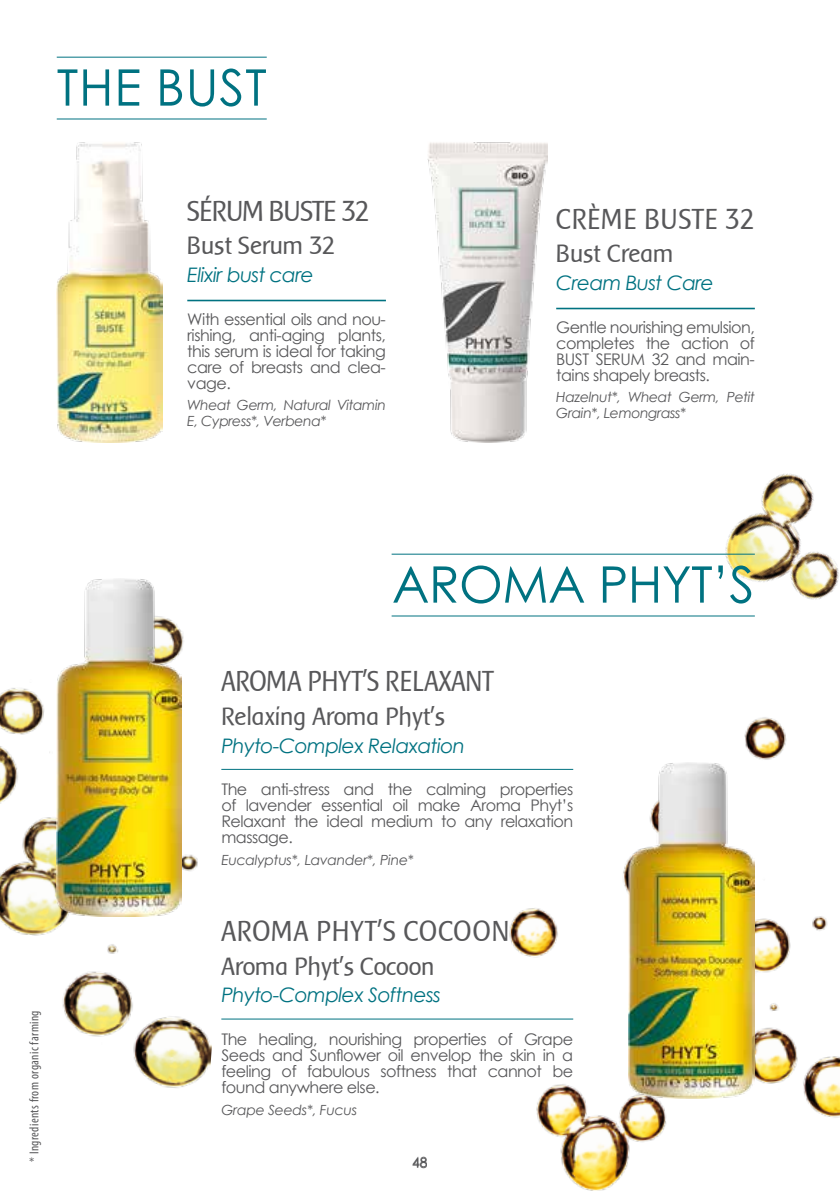
<style>
.page{position:relative;width:840px;height:1191px;background:#fff}
.page>*{position:absolute;margin:0;border:0;box-sizing:border-box;transform-origin:0 0}
.t1{font:50.4px "Century Gothic";letter-spacing:-.01em;color:#007281}
.t2{font:30px "Baar Sophia";letter-spacing:-.015em;color:#58585a;scale:.95 1}
.t3{font:30px "Baar Sophia";letter-spacing:-.015em;color:#58585a;scale:.91 1}
.t4{font:30px "Baar Sophia";letter-spacing:-.05em;color:#58585a;scale:.95 1}
.t5{font:26px "Baar Sophia";letter-spacing:-.02em;color:#58585a}
.t6{font:italic 20px "Century Gothic";letter-spacing:-.03em;color:#007281}
.t7{font:16px/16px "Century Gothic";letter-spacing:-.03em;color:#58585a;text-align:justify}
.t8{font:italic 14px/16px "Century Gothic";letter-spacing:-.03em;color:#58585a}
.t9{font:14px "Century Gothic";color:#58585a}
.t10{font:condensed 13px "Myriad Pro";letter-spacing:.03em;color:#58585a}
</style>
<div class="page">
<img style="left:688px;top:473px;width:151px;height:144px">
<img style="left:483px;top:717px;width:356px;height:474px">
<img style="left:0;top:633px;width:244px;height:455px">
<img style="left:427px;top:142px;width:120px;height:300px">
<img style="left:57px;top:142px;width:106px;height:300px">
<hr style="left:187px;top:300px;width:199px;height:1px;background:#007281">
<hr style="left:556px;top:308px;width:198px;height:1px;background:#007281">
<hr style="left:391px;top:554px;width:363px;height:1px;background:#007281">
<hr style="left:391px;top:615px;width:363px;height:1px;background:#007281">
<hr style="left:57px;top:57px;width:209px;height:1px;background:#007281">
<hr style="left:57px;top:119px;width:209px;height:1px;background:#007281">
<img style="left:56px;top:578px;width:126px;height:338px">
<img style="left:628px;top:762px;width:126px;height:336px">
<hr style="left:221px;top:769px;width:352px;height:1px;background:#007281">
<hr style="left:221px;top:1018px;width:352px;height:1px;background:#007281">
<h1 class="t1" style="left:57px;top:57px;width:211px">THE BUST</h1>
<h2 class="t4" style="left:187px;top:194px;width:193px">SÉRUM BUSTE 32</h2>
<h3 class="t5" style="left:187px;top:232px;width:150px">Bust Serum 32</h3>
<p class="t6" style="left:187px;top:263px;width:128px">Elixir bust care</p>
<p class="t7" style="left:187px;top:311px;width:200px">With essential oils and nou&shy;rishing, anti-aging plants, this serum is ideal for taking care of breasts and clea&shy;vage.</p>
<p class="t8" style="left:187px;top:397px;width:200px">Wheat Germ, Natural Vitamin<br>E, Cypress*, Verbena*</p>
<h2 class="t2" style="left:556px;top:202px;width:210px">CRÈME BUSTE 32</h2>
<h3 class="t5" style="left:556px;top:240px;width:119px">Bust Cream</h3>
<p class="t6" style="left:556px;top:271px;width:159px">Cream Bust Care</p>
<p class="t7" style="left:556px;top:319px;width:200px">Gentle nourishing emulsion, completes the action of BUST SERUM 32 and main&shy;tains shapely breasts.</p>
<p class="t8" style="left:556px;top:389px;width:200px">Hazelnut*, Wheat Germ, Petit<br>Grain*, Lemongrass*</p>
<p class="t10" style="left:26px;top:1162px;width:153px;rotate:-90deg">* Ingredients from organic farming</p>
<h1 class="t1" style="left:392px;top:553px;width:364px">AROMA PHYT’S</h1>
<h2 class="t3" style="left:221px;top:665px;width:302px">AROMA PHYT’S RELAXANT</h2>
<h3 class="t5" style="left:221px;top:702px;width:226px">Relaxing Aroma Phyt’s</h3>
<p class="t6" style="left:221px;top:733px;width:245px">Phyto-Complex Relaxation</p>
<p class="t7" style="left:221px;top:781px;width:353px">The anti-stress and the calming properties of lavender essential oil make Aroma Phyt’s Relaxant the ideal medium to any relaxation massage.</p>
<p class="t8" style="left:221px;top:851px;width:194px">Eucalyptus*, Lavander*, Pine*</p>
<h2 class="t2" style="left:221px;top:914px;width:306px">AROMA PHYT’S COCOON</h2>
<h3 class="t5" style="left:221px;top:952px;width:215px">Aroma Phyt’s Cocoon</h3>
<p class="t6" style="left:221px;top:983px;width:221px">Phyto-Complex Softness</p>
<p class="t7" style="left:221px;top:1031px;width:353px">The healing, nourishing properties of Grape Seeds and Sunflower oil envelop the skin in a feeling of fabulous softness that cannot be found anywhere else.</p>
<p class="t8" style="left:221px;top:1101px;width:137px">Grape Seeds*, Fucus</p>
<p class="t9" style="left:412px;top:1154px;width:17px">48</p>
</div>
